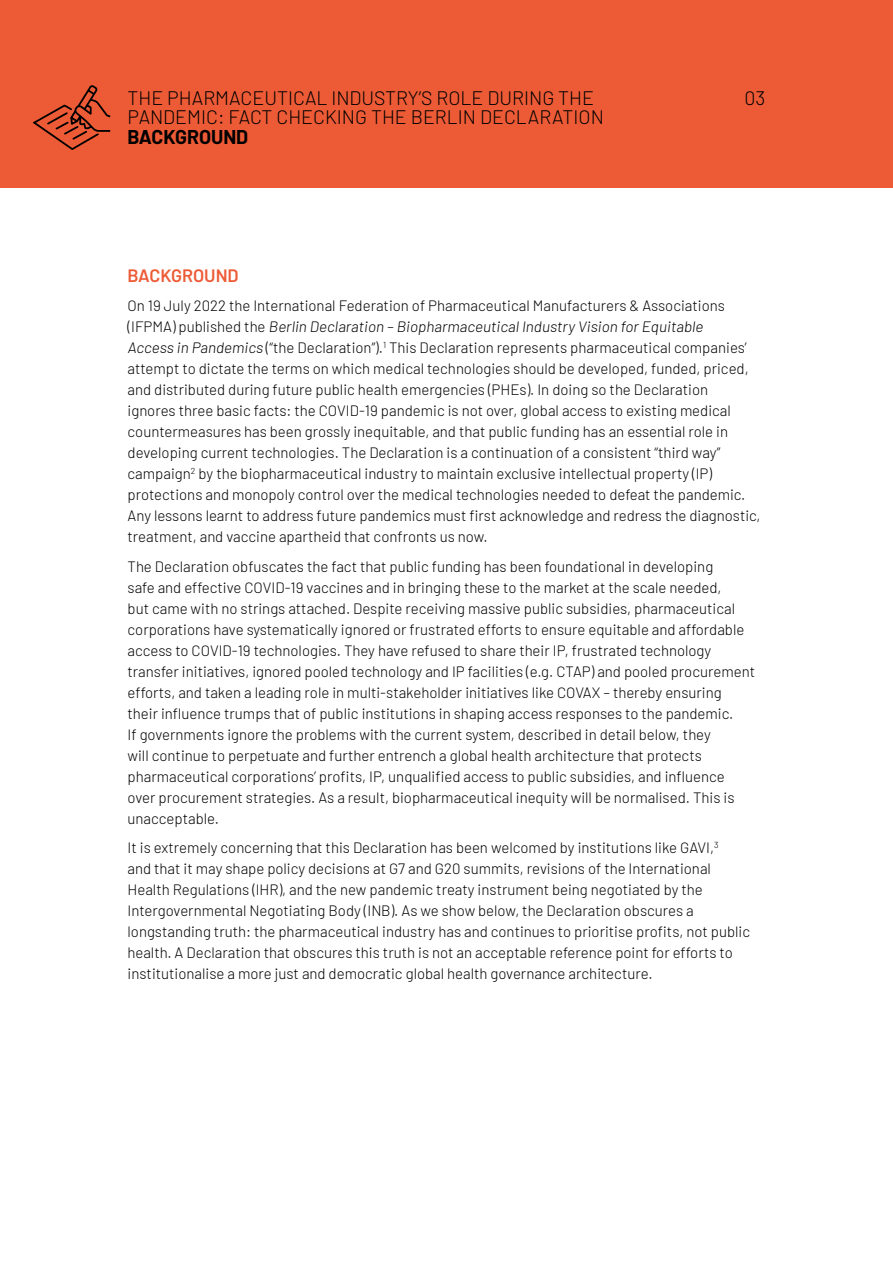
<style>
.page{position:relative;width:893px;height:1263px;background:#fff}
.page>*{position:absolute;margin:0;border:0;box-sizing:border-box;transform-origin:0 0}
.t1{font:300 19.5px "Barlow";color:#000}
.t2{font:700 19.5px "Barlow";color:#000}
.t3{font:600 18px "Barlow";color:#ed5b36}
.t4{font:300 15px/21px "Barlow";color:#000}
</style>
<div class="page">
<div style="left:0;top:0;width:893px;height:187px;background:#ed5b36"></div>
<svg style="left:33px;top:85px;width:78px;height:65px"></svg>
<h1 class="t1" style="left:128px;top:84px;width:468px">THE PHARMACEUTICAL INDUSTRY’S ROLE DURING THE</h1>
<h1 class="t1" style="left:744px;top:84px;width:22px">03</h1>
<h1 class="t1" style="left:128px;top:103px;width:478px">PANDEMIC: FACT CHECKING THE BERLIN DECLARATION</h1>
<h1 class="t2" style="left:128px;top:122px;width:122px">BACKGROUND</h1>
<p class="t3" style="left:128px;top:264px;width:113px">BACKGROUND</p>
<p class="t4" style="left:128px;top:294px;width:634px">On 19 July 2022 the International Federation of Pharmaceutical Manufacturers &amp; Associations<br>( I F P M A ) p u b l i s he d t he Berlin Declaration – BiopharmaceuticalIndustry Vision for Equitable<br>Access in Pandemics (“the Declaration”).<sup>1</sup> This Declaration represents pharmaceutical companies’ attempt to dictate the terms on which medical technologies should be developed, funded, priced, and distributed during future public health emergencies (PHEs). In doing so the Declaration<br>ignores three basic facts: the COVID-19 pandemic is not over, global access to existing medical countermeasures has been grossly inequitable, and that public funding has an essential role in developing current technologies. The Declaration is a continuation of a consistent “third way” campaign<sup>2</sup> by the biopharmaceutical industry to maintain exclusive intellectual property (IP) protections and monopoly control over the medical technologies needed to defeat the pandemic.<br>Any lessons learnt to address future pandemics must first acknowledge and redress the diagnostic, treatment, and vaccine apartheid that confronts us now.</p>
<p class="t4" style="left:128px;top:555px;width:629px">The Declaration obfuscates the fact that public funding has been foundational in developing<br>safe and effective COVID-19 vaccines and in bringing these to the market at the scale needed,<br>but came with no strings attached. Despite receiving massive public subsidies, pharmaceutical corporations have systematically ignored or frustrated efforts to ensure equitable and affordable access to COVID-19 technologies. They have refused to share their IP, frustrated technology transfer initiatives, ignored pooled technology and IP facilities (e.g. CTAP) and pooled procurement efforts, and taken a leading role in multi-stakeholder initiatives like COVAX – thereby ensuring their influence trumps that of public institutions in shaping access responses to the pandemic.<br>If governments ignore the problems with the current system, described in detail below, they<br>will continue to perpetuate and further entrench a global health architecture that protects pharmaceutical corporations’ profits, IP, unqualified access to public subsidies, and influence over procurement strategies. As a result, biopharmaceutical inequity will be normalised. This is unacceptable.</p>
<p class="t4" style="left:128px;top:836px;width:624px">It is extremely concerning that this Declaration has been welcomed by institutions like GAVI,<sup>3<br></sup>and that it may shape policy decisions at G7 and G20 summits, revisions of the International Health Regulations (IHR), and the new pandemic treaty instrument being negotiated by the Intergovernmental Negotiating Body (INB). As we show below, the Declaration obscures a longstanding truth: the pharmaceutical industry has and continues to prioritise profits, not public health. A Declaration that obscures this truth is not an acceptable reference point for efforts to institutionalise a more just and democratic global health governance architecture.</p>
</div>
